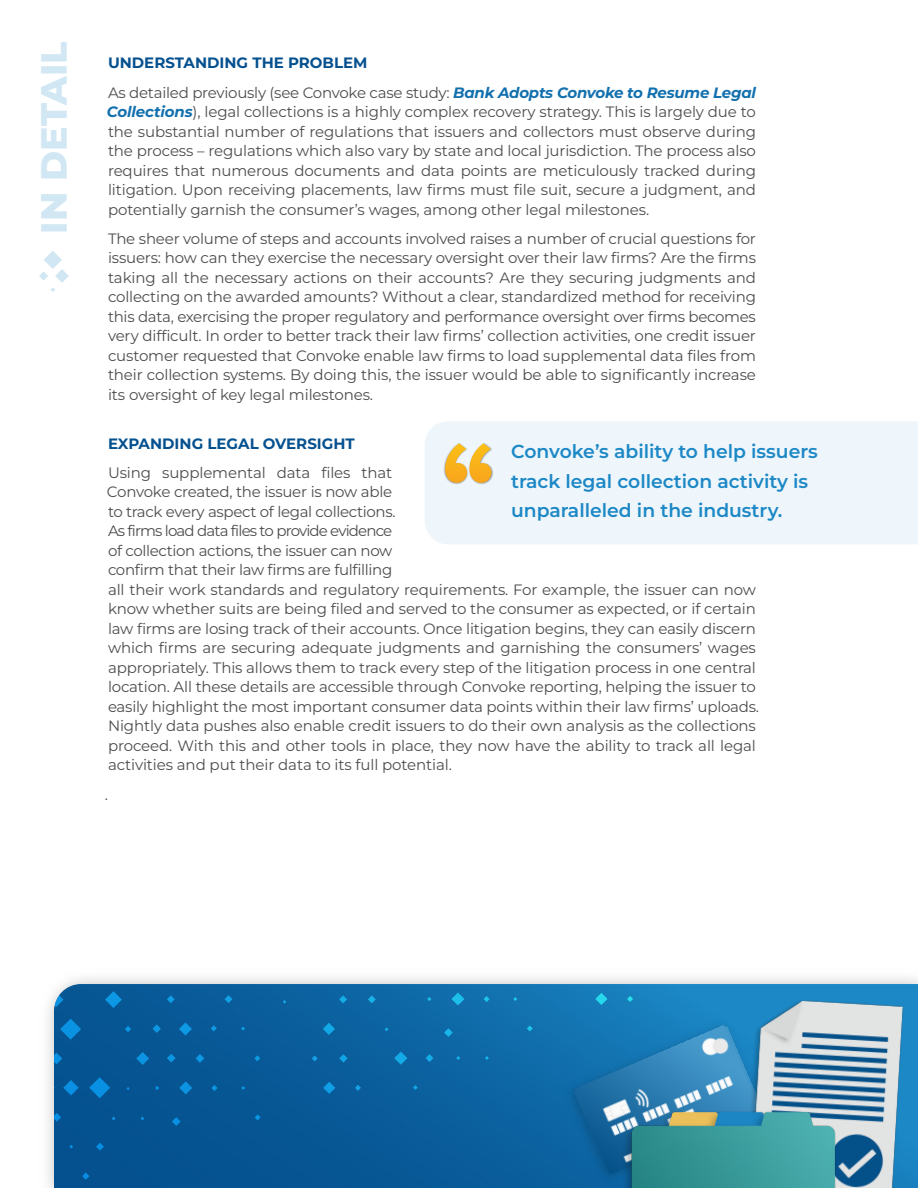
<style>
.page{position:relative;width:918px;height:1188px;background:#fff}
.page>*{position:absolute;margin:0;border:0;box-sizing:border-box;transform-origin:0 0}
.t1{font:800 36.45px "Montserrat";color:#d1e7f3}
.t2{font:600 18.75px/29.2px "Montserrat";color:#1c88c6}
.t3{font:15px/19.5px "Montserrat";letter-spacing:-.015em;color:#4d4d4d}
.t4{font:700 15px "Montserrat";color:#05518f}
.s1{font-weight:700;color:#05518f}
.s2{font-weight:700;font-style:italic;color:#1270ae}
</style>
<div class="page">
<svg style="left:54px;top:984px;width:864px;height:204px;background:#0b619f"></svg>
<img style="left:564px;top:1020px;width:179px;height:164px">
<img style="left:575px;top:1025px;width:168px;height:149px">
<img style="left:743px;top:996px;width:163px;height:192px">
<img style="left:621px;top:1108px;width:218px;height:80px">
<svg style="left:39px;top:251px;width:30px;height:41px"></svg>
<div style="left:425px;top:421px;width:493px;height:123px;background:#eef6fb"></div>
<img style="left:444px;top:442px;width:49px;height:43px">
<svg style="left:445px;top:443px;width:46px;height:40px;background:#f0c76d"></svg>
<h1 class="t1" style="left:31px;top:234px;width:194px;rotate:-90deg">IN DETAIL</h1>
<p class="t3" style="left:108px;top:48px;width:649px;line-height:29.2px"><span class="s1">UNDERSTANDING THE PROBLEM<br></span>As detailed previously (see Convoke case study: <span class="s2">Bank Adopts Convoke to Resume Legal</span></p>
<p class="t3" style="left:107px;top:102px;width:651px;text-align:justify"><span class="s2">Collections</span>), legal collections is a highly complex recovery strategy. This is largely due to the substantial number of regulations that issuers and collectors must observe during the process – regulations which also vary by state and local jurisdiction. The process also requires that numerous documents and data points are meticulously tracked during litigation. Upon receiving placements, law firms must file suit, secure a judgment, and potentially garnish the consumer’s wages, among other legal milestones.</p>
<p class="t3" style="left:108px;top:229px;width:650px;text-align:justify">The sheer volume of steps and accounts involved raises a number of crucial questions for issuers: how can they exercise the necessary oversight over their law firms? Are the firms taking all the necessary actions on their accounts? Are they securing judgments and collecting on the awarded amounts? Without a clear, standardized method for receiving this data, exercising the proper regulatory and performance oversight over firms becomes very difficult. In order to better track their law firms’ collection activities, one credit issuer customer requested that Convoke enable law firms to load supplemental data files from their collection systems. By doing this, the issuer would be able to significantly increase its oversight of key legal milestones.</p>
<p class="t4" style="left:108px;top:434px;width:248px">EXPANDING LEGAL OVERSIGHT</p>
<p class="t3" style="left:107px;top:463px;width:654px">Using supplemental data files that<br>Convoke created, the issuer is now able<br>to track every aspect of legal collections.<br>As firms load data files to provide evidence<br>of collection actions, the issuer can now<br>confirm that their law firms are fulfilling<br>all their work standards and regulatory requirements. For example, the issuer can now know whether suits are being filed and served to the consumer as expected, or if certain law firms are losing track of their accounts. Once litigation begins, they can easily discern which firms are securing adequate judgments and garnishing the consumers’ wages appropriately. This allows them to track every step of the litigation process in one central location. All these details are accessible through Convoke reporting, helping the issuer to easily highlight the most important consumer data points within their law firms’ uploads.<br>Nightly data pushes also enable credit issuers to do their own analysis as the collections proceed. With this and other tools in place, they now have the ability to track all legal activities and put their data to its full potential.</p>
<p class="t2" style="left:511px;top:437px;width:308px">Convoke’s ability to help issuers track legal collection activity is unparalleled in the industry.</p>
<p class="t3" style="left:105px;top:784px;width:5px">.</p>
</div>
